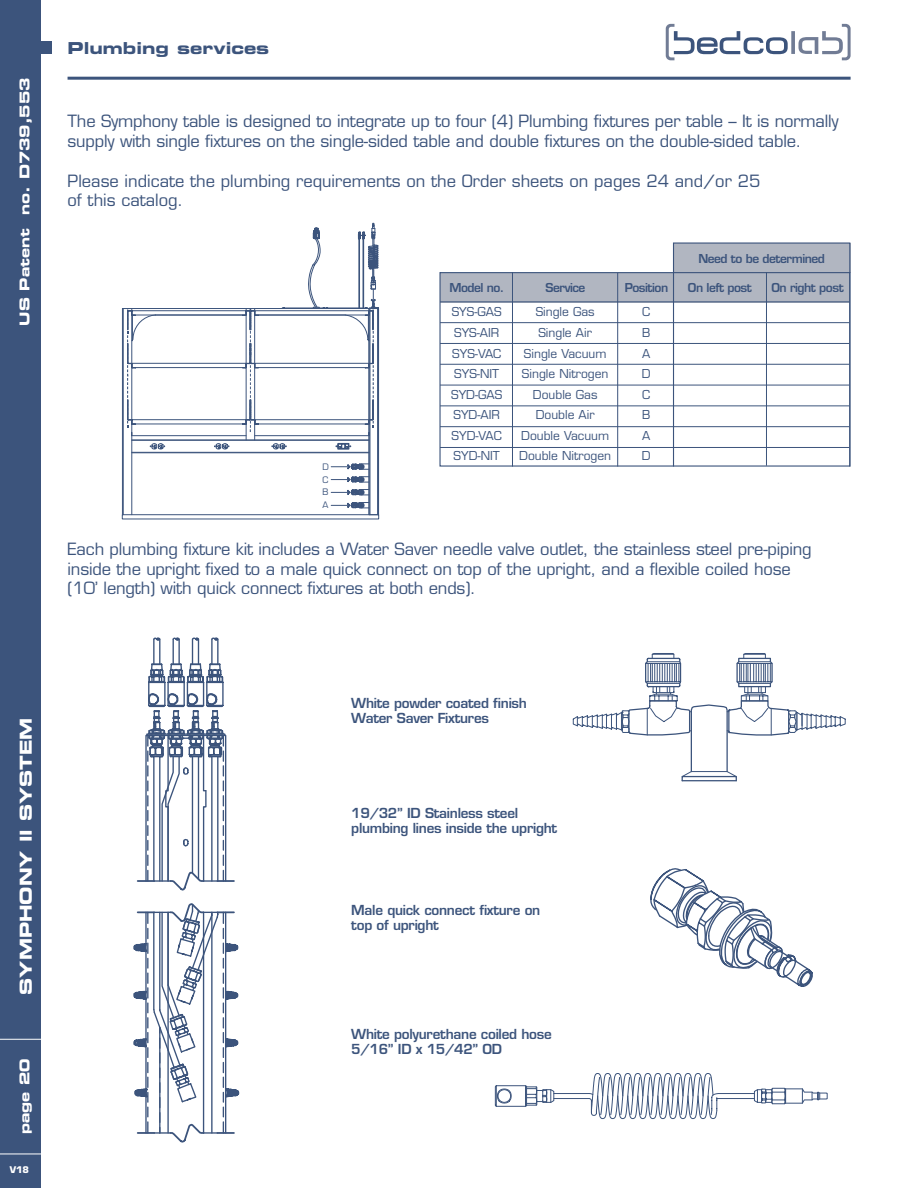
<style>
.page{position:relative;width:918px;height:1188px;background:#fff}
.page>*{position:absolute;margin:0;border:0;box-sizing:border-box;transform-origin:0 0}
.t1{font:16.5px/19.5px "Eurostile LT Std";letter-spacing:-.01em;color:#3c547c}
.t2{font:16.5px "Eurostile LT Std Bold Ex 2";color:#fff}
.t3{font:16.5px "Eurostile LT Std Bold Ex 2";color:#3c547c}
.t4{font:600 13.5px/15px "Eurostile LT Std";letter-spacing:-.02em;color:#3c547c}
.t5{font:13.5px "Eurostile LT Std Bold Ex 2";color:#fff}
.t6{font:12px "Eurostile LT Std";color:#3c547c}
.t7{font:600 12px "Eurostile LT Std";letter-spacing:-.04em;color:#3c547c}
.t8{font:700 9px "Eurostile LT Std";color:#fff}
.t9{font:8.7px/12.9px "Eurostile LT Std";color:#3c547c;text-align:justify}
</style>
<div class="page">
<div style="left:0;top:0;width:40px;height:1188px;background:#3c547c"></div>
<div style="left:25px;top:41px;width:27px;height:13px;background:#3c547c"></div>
<svg style="left:666px;top:24px;width:185px;height:36px"></svg>
<hr style="left:68px;top:77px;width:783px;height:3px;background:#3c547c">
<div style="left:440px;top:273px;width:409px;height:29px;background:#b1b6c1"></div>
<div style="left:673px;top:243px;width:177px;height:29px;background:#b1b6c1"></div>
<hr style="left:440px;top:301px;width:409px;height:1px;background:#3c547c">
<hr style="left:440px;top:322px;width:409px;height:1px;background:#3c547c">
<hr style="left:440px;top:405px;width:409px;height:1px;background:#3c547c">
<hr style="left:440px;top:343px;width:409px;height:1px;background:#3c547c">
<hr style="left:440px;top:447px;width:409px;height:1px;background:#3c547c">
<hr style="left:440px;top:364px;width:409px;height:1px;background:#3c547c">
<hr style="left:440px;top:385px;width:409px;height:1px;background:#3c547c">
<hr style="left:440px;top:426px;width:409px;height:1px;background:#3c547c">
<div style="left:439px;top:272px;width:411px;height:195px;border:1px solid #3c547c"></div>
<hr style="left:766px;top:272px;width:1px;height:194px;background:#3c547c">
<hr style="left:617px;top:273px;width:1px;height:194px;background:#3c547c">
<div style="left:673px;top:242px;width:177px;height:225px;border:1px solid #3c547c"></div>
<hr style="left:512px;top:272px;width:1px;height:195px;background:#3c547c">
<svg style="left:122px;top:223px;width:257px;height:293px"></svg>
<svg style="left:133px;top:637px;width:107px;height:506px"></svg>
<svg style="left:650px;top:868px;width:163px;height:119px"></svg>
<hr style="left:554px;top:1093px;width:35px;height:1px;background:#3c547c">
<hr style="left:554px;top:1098px;width:35px;height:1px;background:#3c547c">
<svg style="left:494px;top:1085px;width:61px;height:22px"></svg>
<svg style="left:589px;top:1073px;width:239px;height:46px"></svg>
<svg style="left:572px;top:653px;width:274px;height:129px"></svg>
<hr style="left:682px;top:780px;width:54px;height:1px;background:#3c547c">
<hr style="left:0;top:1039px;width:43px;height:1px;background:#fff">
<hr style="left:0;top:1154px;width:43px;height:1px;background:#fff">
<p class="t5" style="left:15px;top:326px;width:250px;rotate:-90deg">US Patent no. D739,553</p>
<p class="t3" style="left:68px;top:36px;width:203px">Plumbing services</p>
<p class="t1" style="left:68px;top:112px;width:773px">The Symphony table is designed to integrate up to four (4) Plumbing fixtures per table – It is normally supply with single fixtures on the single-sided table and double fixtures on the double-sided table.</p>
<p class="t1" style="left:68px;top:171px;width:694px">Please indicate the plumbing requirements on the Order sheets on pages 24 and/or 25 of this catalog.</p>
<p class="t9" style="left:322px;top:460px;width:8px">D C B A</p>
<p class="t7" style="left:698px;top:251px;width:128px">Need to be determined</p>
<p class="t7" style="left:450px;top:280px;width:56px">Model no.</p>
<p class="t7" style="left:545px;top:280px;width:41px">Service</p>
<p class="t7" style="left:625px;top:280px;width:45px">Position</p>
<p class="t7" style="left:688px;top:280px;width:65px">On left post</p>
<p class="t7" style="left:772px;top:280px;width:74px">On right post</p>
<p class="t6" style="left:452px;top:305px;width:51px">SYS-GAS</p>
<p class="t6" style="left:536px;top:305px;width:61px">Single Gas</p>
<p class="t6" style="left:642px;top:305px;width:9px">C</p>
<p class="t6" style="left:454px;top:325px;width:47px">SYS-AIR</p>
<p class="t6" style="left:538px;top:325px;width:55px">Single Air</p>
<p class="t6" style="left:642px;top:325px;width:10px">B</p>
<p class="t6" style="left:452px;top:346px;width:50px">SYS-VAC</p>
<p class="t6" style="left:524px;top:346px;width:84px">Single Vacuum</p>
<p class="t6" style="left:642px;top:346px;width:10px">A</p>
<p class="t6" style="left:454px;top:366px;width:46px">SYS-NIT</p>
<p class="t6" style="left:522px;top:366px;width:88px">Single Nitrogen</p>
<p class="t6" style="left:642px;top:366px;width:10px">D</p>
<p class="t6" style="left:451px;top:387px;width:53px">SYD-GAS</p>
<p class="t6" style="left:533px;top:387px;width:66px">Double Gas</p>
<p class="t6" style="left:642px;top:387px;width:9px">C</p>
<p class="t6" style="left:453px;top:408px;width:48px">SYD-AIR</p>
<p class="t6" style="left:536px;top:408px;width:60px">Double Air</p>
<p class="t6" style="left:642px;top:408px;width:10px">B</p>
<p class="t6" style="left:452px;top:428px;width:52px">SYD-VAC</p>
<p class="t6" style="left:521px;top:428px;width:89px">Double Vacuum</p>
<p class="t6" style="left:642px;top:428px;width:10px">A</p>
<p class="t6" style="left:454px;top:449px;width:48px">SYD-NIT</p>
<p class="t6" style="left:519px;top:449px;width:93px">Double Nitrogen</p>
<p class="t6" style="left:642px;top:449px;width:10px">D</p>
<p class="t1" style="left:68px;top:539px;width:746px">Each plumbing fixture kit includes a Water Saver needle valve outlet, the stainless steel pre-piping inside the upright fixed to a male quick connect on top of the upright, and a flexible coiled hose (10’ length) with quick connect fixtures at both ends).</p>
<p class="t2" style="left:14px;top:995px;width:279px;rotate:-90deg">SYMPHONY II SYSTEM</p>
<p class="t5" style="left:15px;top:1134px;width:77px;rotate:-90deg">page 20</p>
<p class="t8" style="left:10px;top:1164px;width:21px">V18</p>
<p class="t4" style="left:351px;top:695px;width:177px">White powder coated finish<br>Water Saver Fixtures</p>
<p class="t4" style="left:351px;top:805px;width:208px">19/32” ID Stainless steel plumbing lines inside the upright</p>
<p class="t4" style="left:351px;top:903px;width:191px">Male quick connect fixture on top of upright</p>
<p class="t4" style="left:351px;top:1027px;width:202px">White polyurethane coiled hose<br>5/16” ID x 15/42” OD</p>
</div>
